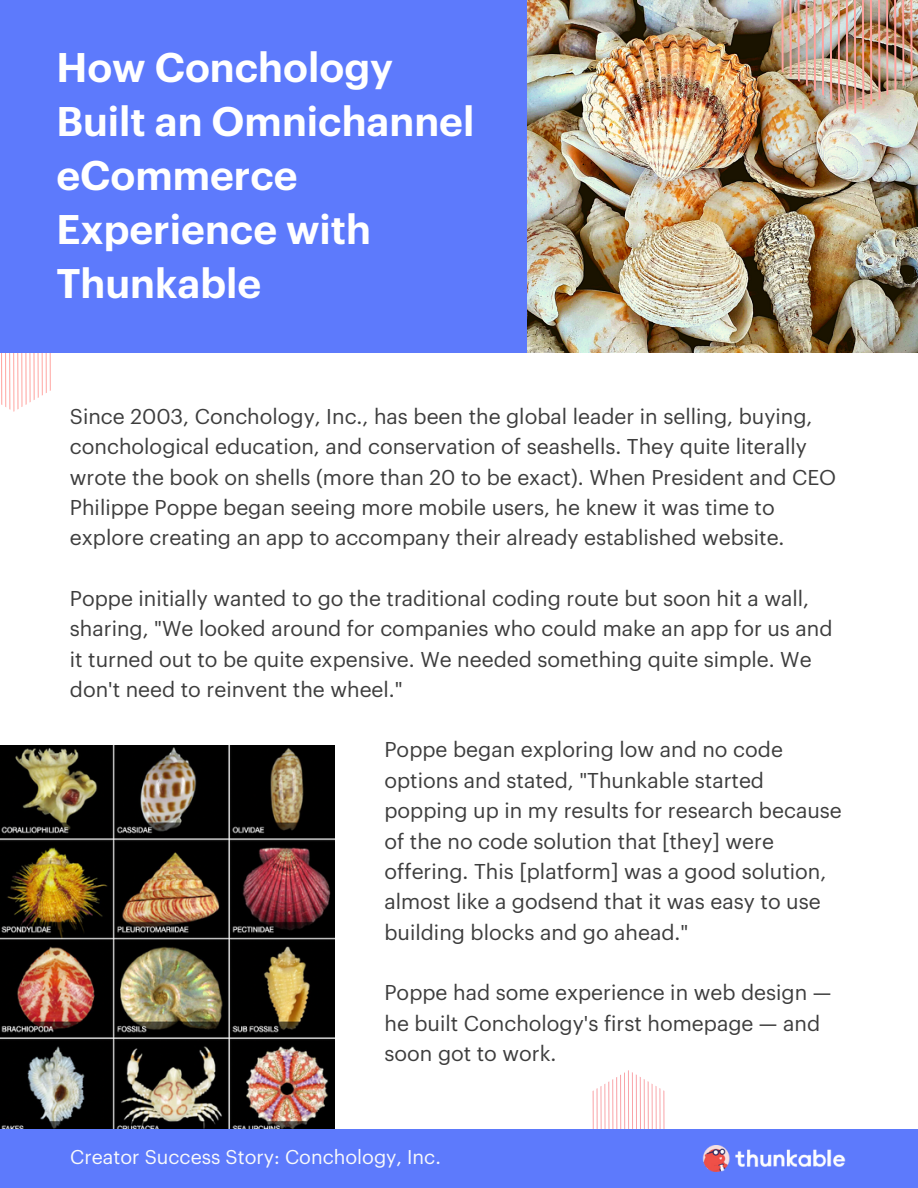
<style>
.page{position:relative;width:918px;height:1188px;background:#fff}
.page>*{position:absolute;margin:0;border:0;box-sizing:border-box;transform-origin:0 0}
.t1{font:600 40.5px/54px "Graphik";color:#fff}
.t2{font:21px/30.3px "Graphik";color:#3d3d3d}
.t3{font:19.5px "Graphik";color:#f8f9fb}
</style>
<div class="page">
<img style="left:527px;top:0;width:391px;height:352px">
<img style="left:0;top:745px;width:334px;height:384px">
<svg style="left:0;top:352px;width:51px;height:60px"></svg>
<div style="left:0;top:0;width:526px;height:352px;background:#5d7afc"></div>
<svg style="left:593px;top:1070px;width:71px;height:60px"></svg>
<img style="left:781px;top:0;width:137px;height:114px">
<div style="left:0;top:1130px;width:918px;height:58px;background:#5d7afc"></div>
<img style="left:702px;top:1146px;width:143px;height:26px">
<h1 class="t1" style="left:56px;top:42px;width:420px">How Conchology<br>Built an Omnichannel eCommerce<br>Experience with<br>Thunkable</h1>
<p class="t2" style="left:70px;top:402px;width:768px">Since 2003, Conchology, Inc., has been the global leader in selling, buying, conchological education, and conservation of seashells. They quite literally wrote the book on shells (more than 20 to be exact). When President and CEO Philippe Poppe began seeing more mobile users, he knew it was time to explore creating an app to accompany their already established website.</p>
<p class="t2" style="left:70px;top:584px;width:764px">Poppe initially wanted to go the traditional coding route but soon hit a wall, sharing, "We looked around for companies who could make an app for us and it turned out to be quite expensive. We needed something quite simple. We don't need to reinvent the wheel."</p>
<p class="t2" style="left:384px;top:736px;width:459px">Poppe began exploring low and no code options and stated, "Thunkable started popping up in my results for research because of the no code solution that [they] were offering. This [platform] was a good solution, almost like a godsend that it was easy to use building blocks and go ahead."</p>
<p class="t2" style="left:384px;top:979px;width:448px">Poppe had some experience in web design — he built Conchology's first homepage — and soon got to work.</p>
<p class="t3" style="left:70px;top:1148px;width:372px">Creator Success Story: Conchology, Inc.</p>
</div>
